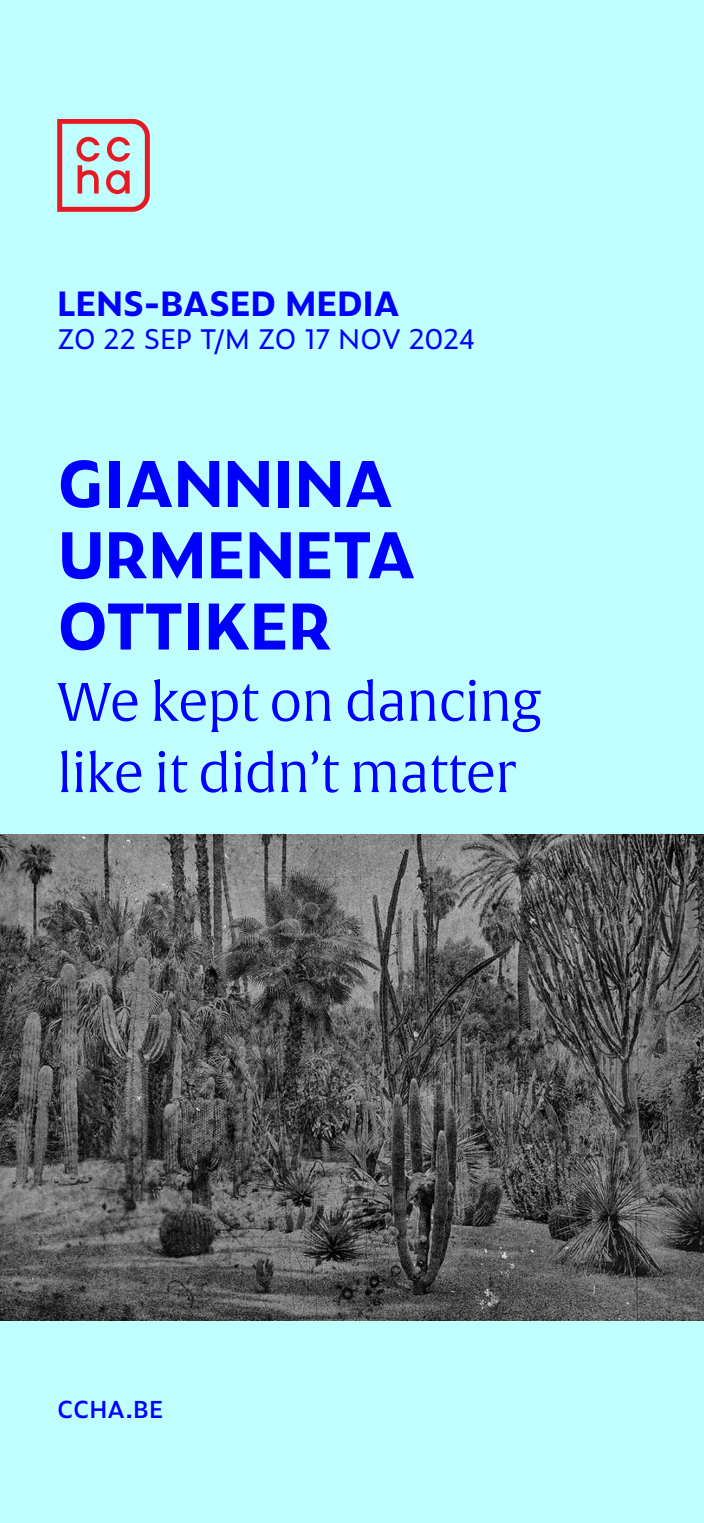
<style>
.page{position:relative;width:704px;height:1523px;background:#fff}
.page>*{position:absolute;margin:0;border:0;box-sizing:border-box;transform-origin:0 0}
.t1{font:700 62.5px/71.2px "Zeitung Pro";letter-spacing:-.02em;color:#00f}
.t2{font:53.12px/71.2px "Alverata Lt";letter-spacing:-.02em;color:#00f}
.t3{font:700 33.25px "Zeitung Pro";letter-spacing:-.015em;color:#00f}
.t4{font:27.19px "Zeitung Pro";letter-spacing:-.025em;color:#00f}
.t5{font:600 23.44px "Zeitung Pro";color:#00f}
</style>
<div class="page">
<div style="left:0;top:0;width:703px;height:1522px;background:#bfffff"></div>
<img style="left:0;top:834px;width:703px;height:486px">
<svg style="left:57px;top:119px;width:93px;height:93px"></svg>
<p class="t3" style="left:57px;top:278px;width:344px">LENS-BASED MEDIA</p>
<p class="t4" style="left:57px;top:318px;width:420px">ZO 22 SEP T/M ZO 17 NOV 2024</p>
<p class="t1" style="left:57px;top:445px;width:360px">GIANNINA<br>URMENETA<br>OTTIKER</p>
<p class="t2" style="left:57px;top:668px;width:486px">We kept on dancing like it didn’t matter</p>
<p class="t5" style="left:57px;top:1391px;width:108px">CCHA.BE</p>
</div>
